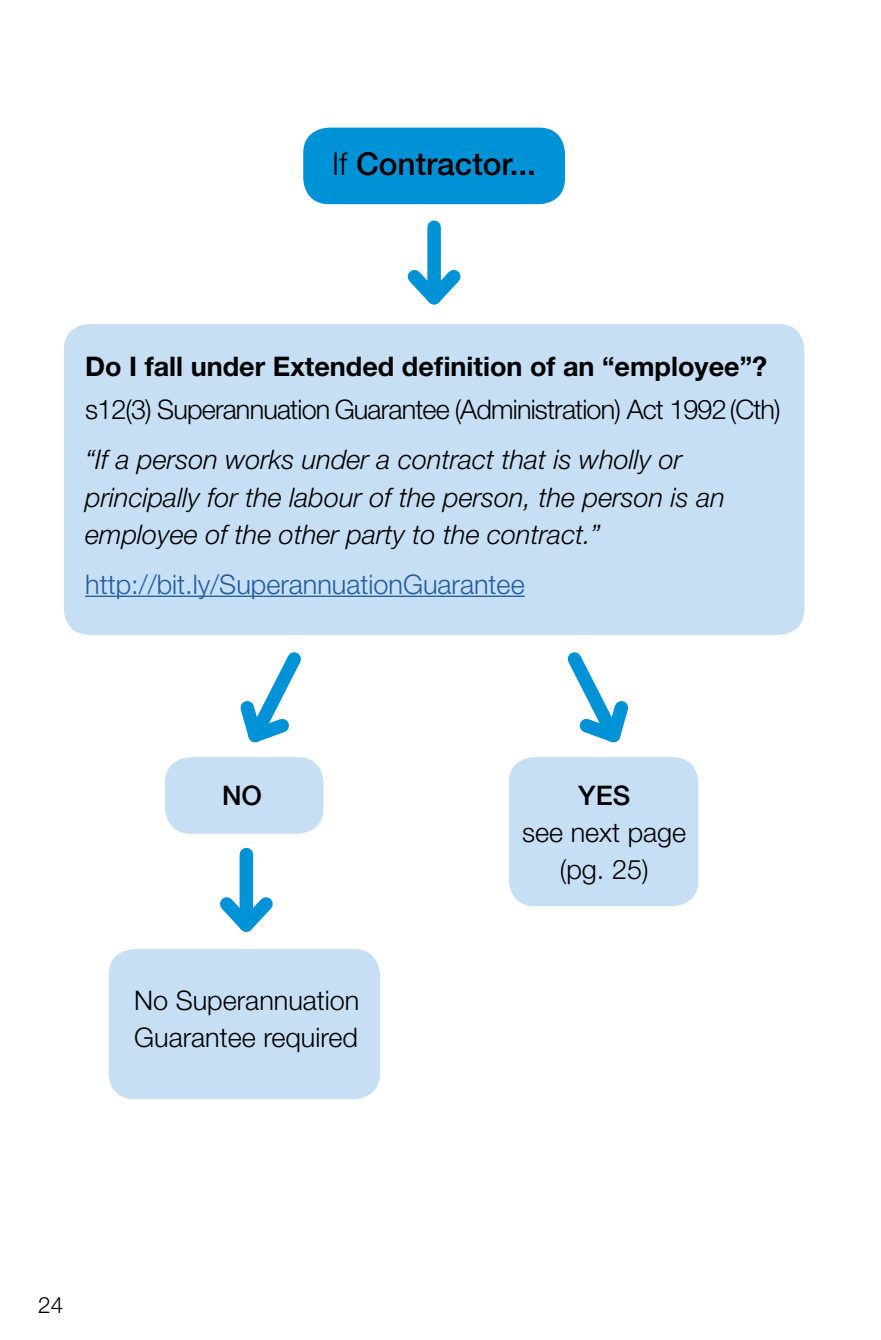
<style>
.page{position:relative;width:881px;height:1340px;background:#fff}
.page>*{position:absolute;margin:0;border:0;box-sizing:border-box;transform-origin:0 0}
.t1{font:500 31.5px "Helvetica Neue LT";color:#000}
.t2{font:italic 300 27px/37.1px "Helvetica Neue LT";color:#000}
.t3{font:300 27px/43.4px "Helvetica Neue LT";letter-spacing:-.03em;color:#000}
.t4{font:300 27px/37.1px "Helvetica Neue LT";color:#000}
.t5{font:300 27px "Helvetica Neue LT";color:#215e9e}
.t6{font:500 27px "Helvetica Neue LT";color:#000}
.t7{font:300 22.5px "Helvetica Neue LT";color:#000}
.s1{font-weight:300}
.s2{font-weight:700}
.s3{font-weight:500}
</style>
<div class="page">
<div style="left:303px;top:128px;width:261px;height:76px;background:#0092d7;border-radius:26px"></div>
<div style="left:427px;top:227px;width:13px;height:71px;background:#0092d7"></div>
<svg style="left:407px;top:257px;width:54px;height:48px"></svg>
<div style="left:239px;top:854px;width:14px;height:71px;background:#0092d7"></div>
<svg style="left:220px;top:884px;width:53px;height:48px"></svg>
<div style="left:109px;top:949px;width:271px;height:150px;background:#c7dff4;border-radius:26px"></div>
<div style="left:64px;top:324px;width:740px;height:311px;background:#c7dff4;border-radius:26px"></div>
<hr style="left:85px;top:595px;width:439px;height:2px;background:#215e9e">
<svg style="left:240px;top:652px;width:61px;height:91px"></svg>
<svg style="left:567px;top:652px;width:62px;height:91px"></svg>
<div style="left:165px;top:757px;width:158px;height:76px;background:#c7dff4;border-radius:26px"></div>
<div style="left:508px;top:757px;width:190px;height:149px;background:#c7dff4;border-radius:26px"></div>
<h1 class="t1" style="left:332px;top:145px;width:205px"><span class="s1">If</span> Contractor...</h1>
<p class="t3" style="left:85px;top:344px;width:696px"><span class="s2">Do I fall under Extended definition of an “employee”? </span>s12(3) Superannuation Guarantee (Administration) Act 1992 (Cth)</p>
<p class="t2" style="left:85px;top:441px;width:641px">“If a person works under a contract that is wholly or principally for the labour of the person, the person is an employee of the other party to the contract.”</p>
<p class="t5" style="left:85px;top:567px;width:441px">http://bit.ly/SuperannuationGuarantee</p>
<p class="t6" style="left:222px;top:779px;width:42px">NO</p>
<p class="t4" style="left:134px;top:981px;width:227px">No Superannuation<br>Guarantee required</p>
<p class="t4" style="left:522px;top:776px;width:166px;text-align:center"><span class="s3">YES<br></span>see next page (pg. 25)</p>
<p class="t7" style="left:38px;top:1291px;width:27px">24</p>
</div>
